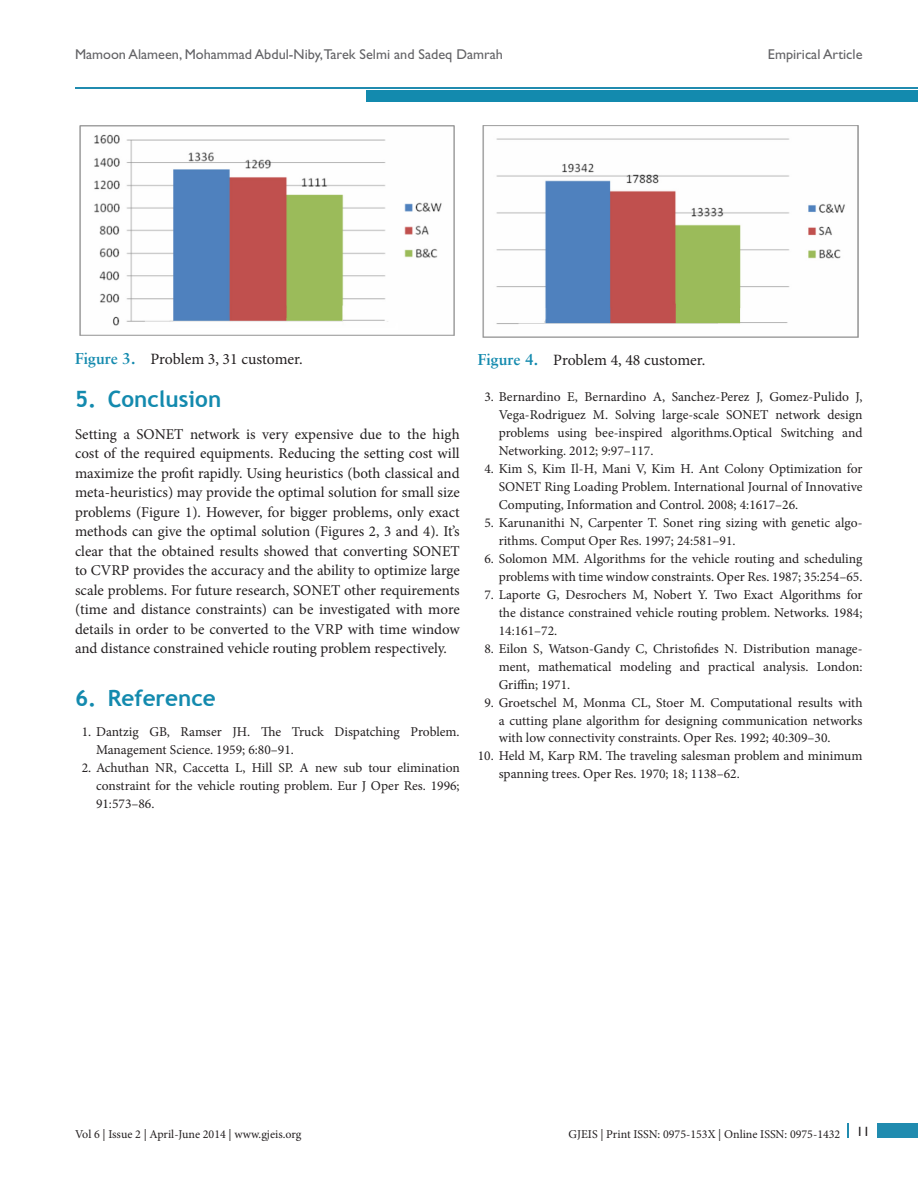
<style>
.page{position:relative;width:918px;height:1188px;background:#fff}
.page>*{position:absolute;margin:0;border:0;box-sizing:border-box;transform-origin:0 0}
.t1{font:700 22.5px "Trebuchet MS";color:#138aae}
.t2{font:15.75px "Minion Pro";letter-spacing:-.005em;color:#231f20}
.t3{font:15px/19.5px "Minion Pro";letter-spacing:-.005em;color:#231f20;text-align:justify}
.t4{font:14.25px "Gill Sans";color:#636366}
.t5{font:13.5px/18px "Minion Pro";color:#231f20;text-align:justify}
.t6{font:13.5px "Gill Sans";color:#231f20}
.t7{font:12px "Minion Pro";color:#231f20}
.s1{font-family:"Sabon LT Std";font-weight:700;color:#138aae}
</style>
<div class="page">
<div style="left:878px;top:1124px;width:40px;height:14px;background:#208baf"></div>
<svg style="left:848px;top:1124px;width:1px;height:14px"></svg>
<hr style="left:75px;top:87px;width:843px;height:1px;background:#208baf">
<div style="left:366px;top:90px;width:552px;height:12px;background:#138aae"></div>
<img style="left:80px;top:126px;width:374px;height:209px">
<img style="left:483px;top:126px;width:375px;height:212px">
<p class="t4" style="left:75px;top:46px;width:430px">Mamoon Alameen, Mohammad Abdul-Niby,Tarek Selmi and Sadeq Damrah</p>
<p class="t4" style="left:768px;top:46px;width:96px">Empirical Article</p>
<p class="t2" style="left:75px;top:348px;width:229px"><span class="s1">Figure 3.</span> Problem 3, 31 customer.</p>
<p class="t2" style="left:478px;top:350px;width:229px"><span class="s1">Figure 4.</span> Problem 4, 48 customer.</p>
<h1 class="t1" style="left:75px;top:385px;width:148px">5. Conclusion</h1>
<p class="t3" style="left:75px;top:424px;width:386px">Setting a SONET network is very expensive due to the high cost of the required equipments. Reducing the setting cost will maximize the profit rapidly. Using heuristics (both classical and meta-heuristics) may provide the optimal solution for small size problems (Figure 1). However, for bigger problems, only exact methods can give the optimal solution (Figures 2, 3 and 4). It’s clear that the obtained results showed that converting SONET to CVRP provides the accuracy and the ability to optimize large scale problems. For future research, SONET other requirements (time and distance constraints) can be investigated with more details in order to be converted to the VRP with time window and distance constrained vehicle routing problem respectively.</p>
<h1 class="t1" style="left:75px;top:684px;width:142px">6. Reference</h1>
<p class="t5" style="left:96px;top:723px;width:365px;text-indent:-14px">1. Dantzig GB, Ramser JH. The Truck Dispatching Problem.<br>Management Science. 1959; 6:80–91.</p>
<p class="t5" style="left:96px;top:759px;width:365px;text-indent:-14px">2. Achuthan NR, Caccetta L, Hill SP. A new sub tour elimination constraint for the vehicle routing problem. Eur J Oper Res. 1996; 91:573–86.</p>
<p class="t5" style="left:499px;top:387px;width:365px;text-indent:-14px">3. Bernardino E, Bernardino A, Sanchez-Perez J, Gomez-Pulido J, Vega-Rodriguez M. Solving large-scale SONET network design problems using bee-inspired algorithms.Optical Switching and Networking. 2012; 9:97–117.</p>
<p class="t5" style="left:499px;top:459px;width:365px;text-indent:-14px">4. Kim S, Kim Il-H, Mani V, Kim H. Ant Colony Optimization for SONET Ring Loading Problem. International Journal of Innovative Computing, Information and Control. 2008; 4:1617–26.</p>
<p class="t5" style="left:499px;top:513px;width:365px;text-indent:-14px">5. Karunanithi N, Carpenter T. Sonet ring sizing with genetic algo&shy;rithms. Comput Oper Res. 1997; 24:581–91.</p>
<p class="t5" style="left:485px;top:549px;width:380px;text-align:right">6. Solomon MM. Algorithms for the vehicle routing and scheduling problems with time window constraints. Oper Res. 1987; 35:254–65.</p>
<p class="t5" style="left:499px;top:585px;width:365px;text-indent:-14px">7. Laporte G, Desrochers M, Nobert Y. Two Exact Algorithms for the distance constrained vehicle routing problem. Networks. 1984; 14:161–72.</p>
<p class="t5" style="left:499px;top:639px;width:365px;text-indent:-14px">8. Eilon S, Watson-Gandy C, Christofides N. Distribution manage&shy;ment, mathematical modeling and practical analysis. London:<br>Griffin; 1971.</p>
<p class="t5" style="left:499px;top:693px;width:365px;text-indent:-14px">9. Groetschel M, Monma CL, Stoer M. Computational results with a cutting plane algorithm for designing communication networks with low connectivity constraints. Oper Res. 1992; 40:309–30.</p>
<p class="t5" style="left:499px;top:747px;width:365px;text-indent:-21px">10. Held M, Karp RM. The traveling salesman problem and minimum spanning trees. Oper Res. 1970; 18; 1138–62.</p>
<p class="t7" style="left:75px;top:1126px;width:228px">Vol 6 | Issue 2 | April-June 2014 | www.gjeis.org</p>
<p class="t7" style="left:569px;top:1126px;width:273px">GJEIS | Print ISSN: 0975-153X | Online ISSN: 0975-1432</p>
<p class="t6" style="left:856px;top:1124px;width:15px">11</p>
</div>
